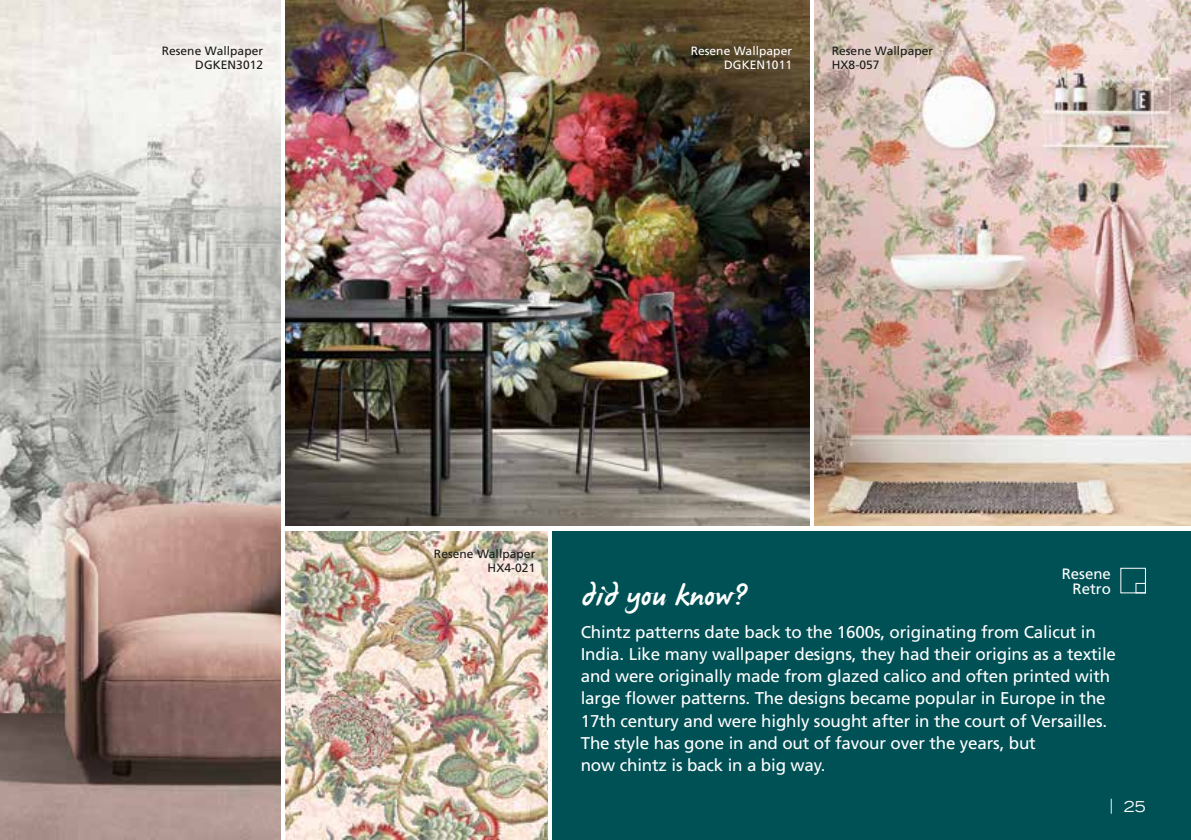
<style>
.page{position:relative;width:1191px;height:840px;background:#fff}
.page>*{position:absolute;margin:0;border:0;box-sizing:border-box;transform-origin:0 0}
.t1{font:30px "James Paul";letter-spacing:.005em;color:#fff}
.t2{font:17px/22px "Frutiger";letter-spacing:-.01em;color:#fff}
.t3{font:15px/15px "Frutiger";color:#fff;text-align:right}
.t4{font:expanded 15px "Trade Gothic LH";color:#fff}
.t5{font:12px/14.4px "Frutiger";letter-spacing:.005em;color:#1a1a18;text-align:right}
.t6{font:12px/14.4px "Frutiger";letter-spacing:.005em;color:#fff;text-align:right}
</style>
<div class="page">
<div style="left:552px;top:531px;width:639px;height:308px;background:#005155"></div>
<img style="left:286px;top:531px;width:261px;height:308px">
<img style="left:0;top:0;width:280px;height:839px">
<img style="left:814px;top:0;width:377px;height:525px">
<img style="left:286px;top:0;width:523px;height:525px">
<div style="left:1120px;top:567px;width:25px;height:26px;border:1px solid #fff"></div>
<div style="left:1135px;top:582px;width:10px;height:11px;border:1px solid #fff"></div>
<p class="t5" style="left:162px;top:43px;width:103px">Resene Wallpaper<br>DGKEN3012</p>
<p class="t6" style="left:690px;top:43px;width:103px">Resene Wallpaper<br>DGKEN1011</p>
<p class="t5" style="left:831px;top:43px;width:103px;text-align:left">Resene Wallpaper<br>HX8-057</p>
<p class="t5" style="left:434px;top:546px;width:103px">Resene Wallpaper<br>HX4-021</p>
<p class="t3" style="left:1061px;top:566px;width:51px">Resene<br>Retro</p>
<h1 class="t1" style="left:581px;top:580px;width:167px">did you know?</h1>
<p class="t2" style="left:581px;top:621px;width:537px">Chintz patterns date back to the 1600s, originating from Calicut in India. Like many wallpaper designs, they had their origins as a textile and were originally made from glazed calico and often printed with large flower patterns. The designs became popular in Europe in the 17th century and were highly sought after in the court of Versailles.<br>The style has gone in and out of favour over the years, but<br>now chintz is back in a big way.</p>
<p class="t4" style="left:1109px;top:796px;width:37px">| 25</p>
</div>
